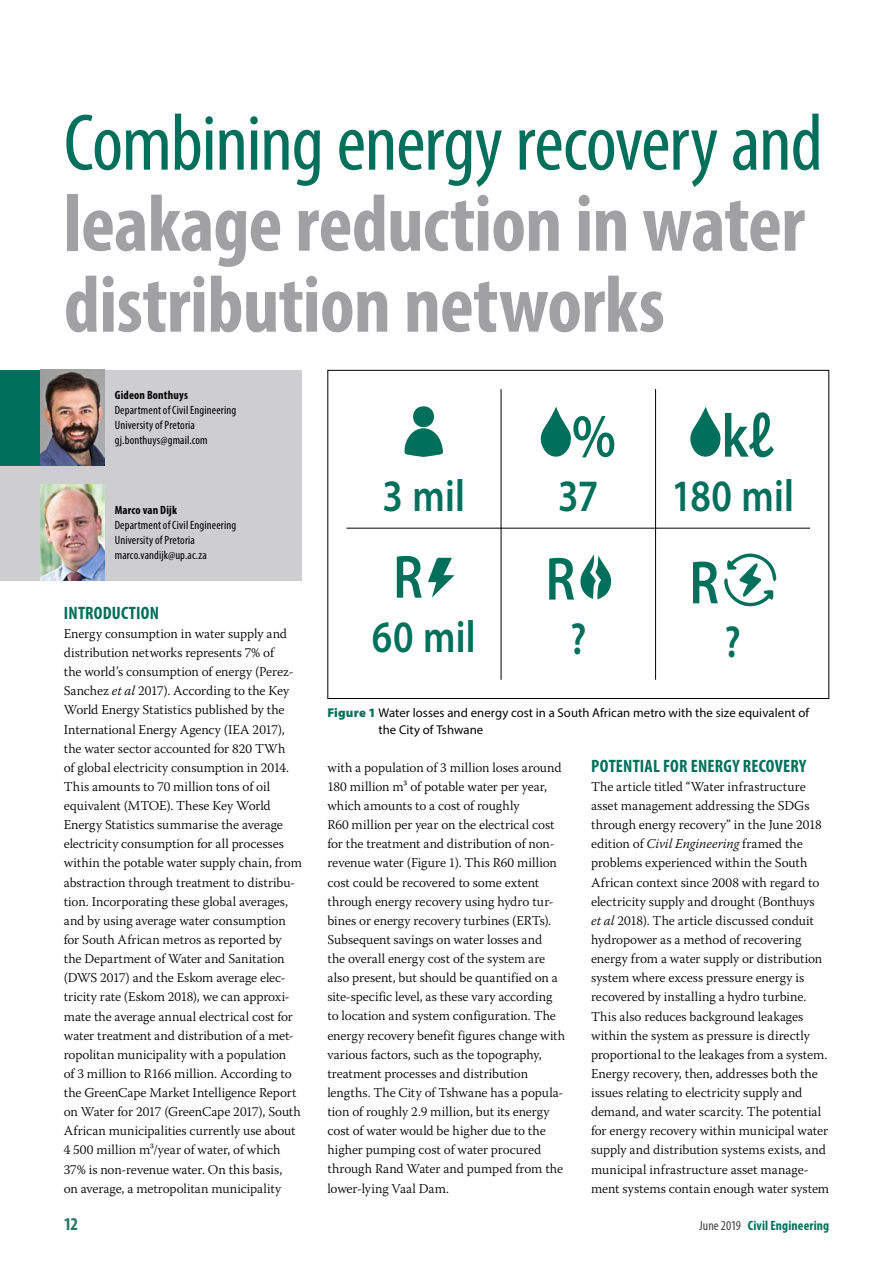
<style>
.page{position:relative;width:893px;height:1263px;background:#fff}
.page>*{position:absolute;margin:0;border:0;box-sizing:border-box;transform-origin:0 0}
.t1{font:700 condensed 81px/81px "Myriad Pro";letter-spacing:-.01em;color:#a1a1a4}
.t2{font:condensed 81px "Myriad Pro";letter-spacing:-.015em;color:#006f5b}
.t3{font:600 61.5px "Myriad Pro";color:#006f5b;scale:.85 1}
.t4{font:600 45px "Myriad Pro";letter-spacing:.005em;color:#006f5b;scale:.85 1}
.t5{font:700 condensed 18px "Myriad Pro";letter-spacing:.01em;color:#006f5b}
.t6{font:700 condensed 18px "Myriad Pro";color:#1f7866}
.t7{font:300 13.5px/19.2px "Warnock Pro";letter-spacing:-.005em;color:#000}
.t8{font:700 condensed 13.5px "Myriad Pro";letter-spacing:.01em;color:#006f5b}
.t9{font:12.75px/16.5px "Myriad Pro";letter-spacing:.005em;color:#000}
.t10{font:condensed 12px/15px "Myriad Pro";letter-spacing:.01em;color:#000}
.t11{font:700 condensed 12px "Myriad Pro";letter-spacing:.015em;color:#000}
.s1{font-style:italic}
.s2{font-weight:900;color:#006f5b}
.s3{font-weight:400;color:#414042}
</style>
<div class="page">
<div style="left:0;top:370px;width:302px;height:96px;background:#ceced0"></div>
<div style="left:0;top:370px;width:40px;height:96px;background:#006f5b"></div>
<img style="left:40px;top:370px;width:64px;height:96px">
<div style="left:0;top:466px;width:302px;height:114px;background:#ceced0"></div>
<img style="left:40px;top:485px;width:64px;height:95px">
<div style="left:327px;top:370px;width:502px;height:329px;border:1px solid #000"></div>
<hr style="left:347px;top:528px;width:463px;height:1px;background:#000">
<hr style="left:655px;top:389px;width:1px;height:291px;background:#000">
<hr style="left:501px;top:389px;width:1px;height:291px;background:#000">
<svg style="left:540px;top:407px;width:31px;height:50px"></svg>
<svg style="left:690px;top:407px;width:31px;height:50px"></svg>
<svg style="left:404px;top:426px;width:39px;height:31px"></svg>
<div style="left:413px;top:406px;width:21px;height:21px;background:#006f5b;border-radius:50%"></div>
<svg style="left:580px;top:554px;width:32px;height:46px"></svg>
<svg style="left:724px;top:553px;width:52px;height:54px"></svg>
<svg style="left:428px;top:558px;width:26px;height:40px"></svg>
<h1 class="t2" style="left:64px;top:94px;width:761px">Combining energy recovery and</h1>
<h1 class="t1" style="left:64px;top:181px;width:743px">leakage reduction in water distribution networks</h1>
<p class="t11" style="left:115px;top:388px;width:75px">Gideon Bonthuys</p>
<p class="t10" style="left:115px;top:403px;width:123px">Department of Civil Engineering<br>University of Pretoria gj.bonthuys@gmail.com</p>
<p class="t11" style="left:115px;top:503px;width:64px">Marco van Dijk</p>
<p class="t10" style="left:115px;top:517px;width:123px">Department of Civil Engineering<br>University of Pretoria marco.vandijk@up.ac.za</p>
<h3 class="t5" style="left:64px;top:601px;width:97px">INTRODUCTION</h3>
<p class="t7" style="left:64px;top:624px;width:240px">Energy consumption in water supply and distribution networks represents 7% of<br>the world’s consumption of energy (Perez-Sanchez <span class="s1">et al</span> 2017). According to the Key World Energy Statistics published by the International Energy Agency (IEA 2017), the water sector accounted for 820 TWh<br>of global electricity consumption in 2014.<br>This amounts to 70 million tons of oil equivalent (MTOE). These Key World Energy Statistics summarise the average electricity consumption for all processes within the potable water supply chain, from abstraction through treatment to distribu&shy;tion. Incorporating these global averages, and by using average water consumption for South African metros as reported by the Department of Water and Sanitation (DWS 2017) and the Eskom average elec&shy;tricity rate (Eskom 2018), we can approxi&shy;mate the average annual electrical cost for water treatment and distribution of a met&shy;ropolitan municipality with a population<br>of 3 million to R166 million. According to the GreenCape Market Intelligence Report on Water for 2017 (GreenCape 2017), South African municipalities currently use about 4 500 million m³/year of water, of which 37% is non-revenue water. On this basis,<br>on average, a metropolitan municipality</p>
<h2 class="t3" style="left:721px;top:397px;width:65px">kℓ</h2>
<h2 class="t3" style="left:572px;top:397px;width:53px">%</h2>
<h3 class="t4" style="left:558px;top:467px;width:49px">37</h3>
<h3 class="t4" style="left:382px;top:467px;width:99px">3 mil</h3>
<h3 class="t4" style="left:671px;top:467px;width:146px">180 mil</h3>
<h2 class="t3" style="left:393px;top:538px;width:36px">R</h2>
<h3 class="t4" style="left:372px;top:608px;width:123px">60 mil</h3>
<h2 class="t3" style="left:545px;top:540px;width:36px">R</h2>
<h3 class="t4" style="left:570px;top:610px;width:21px">?</h3>
<h2 class="t3" style="left:689px;top:543px;width:36px">R</h2>
<h3 class="t4" style="left:725px;top:614px;width:21px">?</h3>
<p class="t9" style="left:378px;top:704px;width:432px;text-indent:-51px"><span class="s2">Figure 1</span> Water losses and energy cost in a South African metro with the size equivalent of the City of Tshwane</p>
<p class="t7" style="left:327px;top:757px;width:239px">with a population of 3 million loses around 180 million m³ of potable water per year, which amounts to a cost of roughly<br>R60 million per year on the electrical cost for the treatment and distribution of non&shy;revenue water (Figure 1). This R60 million cost could be recovered to some extent through energy recovery using hydro tur&shy;bines or energy recovery turbines (ERTs).<br>Subsequent savings on water losses and<br>the overall energy cost of the system are also present, but should be quantified on a site-specific level, as these vary according to location and system configuration. The energy recovery benefit figures change with various factors, such as the topography, treatment processes and distribution lengths. The City of Tshwane has a popula&shy;tion of roughly 2.9 million, but its energy cost of water would be higher due to the higher pumping cost of water procured through Rand Water and pumped from the lower-lying Vaal Dam.</p>
<h3 class="t5" style="left:591px;top:754px;width:217px">POTENTIAL FOR ENERGY RECOVERY</h3>
<p class="t7" style="left:591px;top:777px;width:240px">The article titled “Water infrastructure asset management addressing the SDGs through energy recovery” in the June 2018 edition of <span class="s1">Civil Engineering</span> framed the problems experienced within the South African context since 2008 with regard to electricity supply and drought (Bonthuys<br><span class="s1">et al</span> 2018). The article discussed conduit hydropower as a method of recovering energy from a water supply or distribution system where excess pressure energy is recovered by installing a hydro turbine.<br>This also reduces background leakages within the system as pressure is directly proportional to the leakages from a system.<br>Energy recovery, then, addresses both the issues relating to electricity supply and demand, and water scarcity. The potential for energy recovery within municipal water supply and distribution systems exists, and municipal infrastructure asset manage&shy;ment systems contain enough water system</p>
<h3 class="t6" style="left:64px;top:1212px;width:16px">12</h3>
<p class="t8" style="left:699px;top:1217px;width:131px"><span class="s3">June 2019</span> Civil Engineering</p>
</div>
